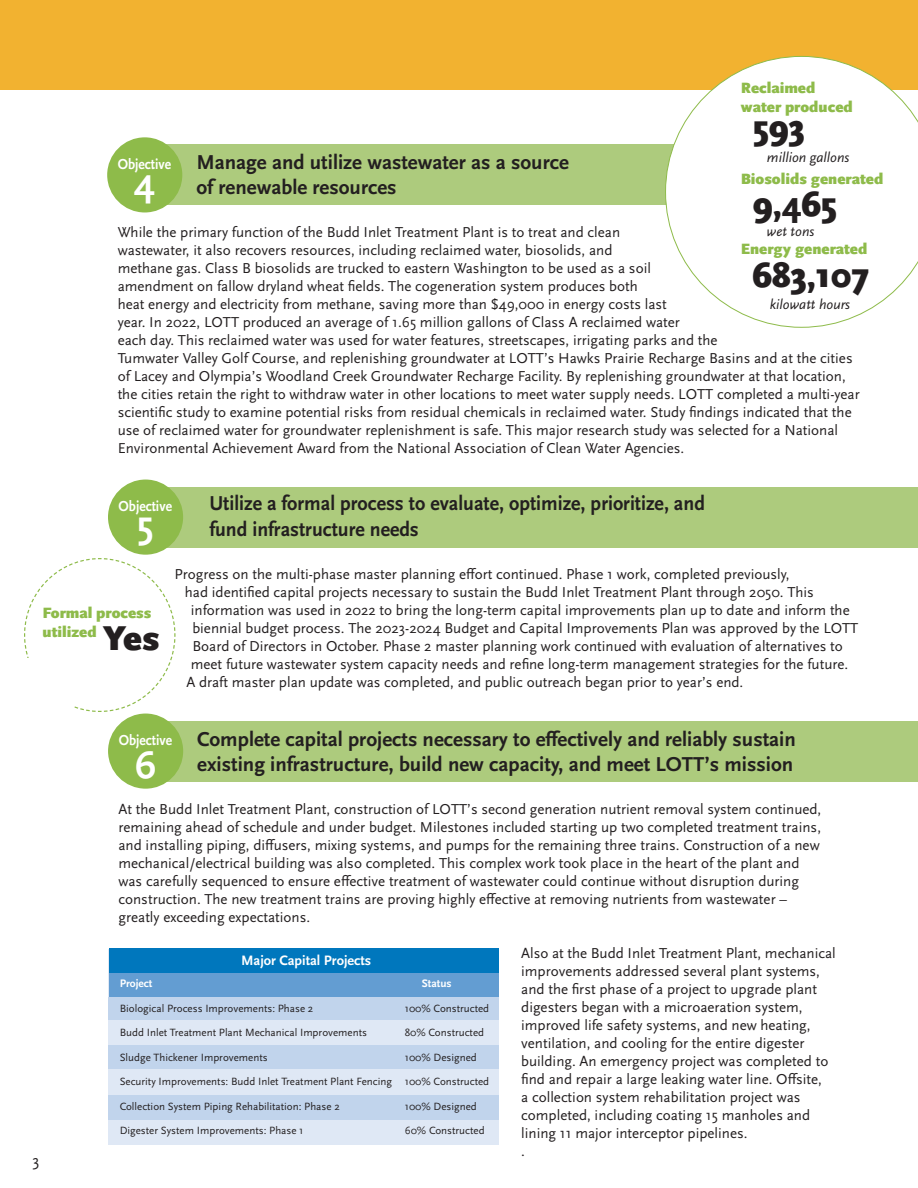
<style>
.page{position:relative;width:918px;height:1188px;background:#fff}
.page>*{position:absolute;margin:0;border:0;box-sizing:border-box;transform-origin:0 0}
.t1{font:700 39.75px "Scala Sans OT";color:#fff}
.t2{font:700 39px "Scala Sans OT";color:#fff}
.t3{font:900 36px "Scala Sans OT";color:#231f20;scale:.92 1}
.t4{font:900 36px "Scala Sans OT";color:#231f20}
.t5{font:700 21px/25.2px "Scala Sans OT";color:#231f20}
.t6{font:700 21px/25.2px "Scala Sans OT";color:#231f20;scale:.95 1}
.t7{font:16.5px "Scala Sans OT";color:#231f20}
.t8{font:900 15.6px/18.8px "Scala Sans OT";color:#8ebb4a}
.t9{font:700 15.15px "Scala Sans OT";color:#fff;scale:.9 1}
.t10{font:15px/18px "Scala Sans OT";color:#231f20}
.t11{font:italic 14.4px "Scala Sans OT";color:#231f20}
.t12{font:700 14.25px "Scala Sans OT";color:#fff}
.t13{font:700 11.4px "Scala Sans OT";color:#fff}
.t14{font:10.95px "Scala Sans OT";color:#231f20}
</style>
<div class="page">
<div style="left:0;top:0;width:918px;height:90px;background:#f2b230"></div>
<div style="left:135px;top:487px;width:783px;height:61px;background:#adcb7d"></div>
<div style="left:108px;top:480px;width:75px;height:75px;background:#8ebb4a;border-radius:50%"></div>
<svg style="left:24px;top:558px;width:152px;height:154px"></svg>
<div style="left:135px;top:721px;width:783px;height:61px;background:#adcb7d"></div>
<div style="left:108px;top:714px;width:75px;height:75px;background:#8ebb4a;border-radius:50%"></div>
<div style="left:14px;top:659px;width:59px;height:52px;background:#fff"></div>
<div style="left:143px;top:144px;width:774px;height:61px;background:#adcb7d"></div>
<div style="left:107px;top:137px;width:75px;height:75px;background:#8ebb4a;border-radius:50%"></div>
<svg style="left:665px;top:56px;width:253px;height:272px"></svg>
<div style="left:108px;top:949px;width:391px;height:195px;background:#dfe8f5"></div>
<div style="left:108px;top:1095px;width:391px;height:25px;background:#c1d4ec"></div>
<div style="left:109px;top:973px;width:390px;height:24px;background:#639dd2"></div>
<div style="left:109px;top:948px;width:390px;height:25px;background:#0077bd"></div>
<div style="left:108px;top:1046px;width:391px;height:23px;background:#c1d4ec"></div>
<div style="left:108px;top:997px;width:391px;height:22px;background:#c1d4ec"></div>
<p class="t8" style="left:741px;top:79px;width:76px">Reclaimed</p>
<p class="t8" style="left:741px;top:97px;width:114px">water produced</p>
<p class="t3" style="left:753px;top:107px;width:58px">593</p>
<p class="t11" style="left:767px;top:150px;width:84px">million gallons</p>
<p class="t5" style="left:196px;top:149px;width:374px">Manage and utilize wastewater as a source</p>
<p class="t5" style="left:196px;top:175px;width:202px">of renewable resources</p>
<p class="t10" style="left:118px;top:223px;width:744px">While the primary function of the Budd Inlet Treatment Plant is to treat and clean<br>wastewater, it also recovers resources, including reclaimed water, biosolids, and<br>methane gas. Class B biosolids are trucked to eastern Washington to be used as a soil<br>amendment on fallow dryland wheat fields. The cogeneration system produces both<br>heat energy and electricity from methane, saving more than $49,000 in energy costs last<br>year. In 2022, LOTT produced an average of 1.65 million gallons of Class A reclaimed water<br>each day. This reclaimed water was used for water features, streetscapes, irrigating parks and the<br>Tumwater Valley Golf Course, and replenishing groundwater at LOTT’s Hawks Prairie Recharge Basins and at the cities of Lacey and Olympia’s Woodland Creek Groundwater Recharge Facility. By replenishing groundwater at that location, the cities retain the right to withdraw water in other locations to meet water supply needs. LOTT completed a multi-year scientific study to examine potential risks from residual chemicals in reclaimed water. Study findings indicated that the use of reclaimed water for groundwater replenishment is safe. This major research study was selected for a National Environmental Achievement Award from the National Association of Clean Water Agencies.</p>
<p class="t9" style="left:118px;top:155px;width:61px">Objective</p>
<p class="t1" style="left:134px;top:160px;width:22px">4</p>
<p class="t8" style="left:741px;top:170px;width:144px">Biosolids generated</p>
<p class="t3" style="left:753px;top:184px;width:93px">9,465</p>
<p class="t11" style="left:767px;top:223px;width:49px">wet tons</p>
<p class="t3" style="left:752px;top:255px;width:129px">683,107</p>
<p class="t8" style="left:741px;top:240px;width:128px">Energy generated</p>
<p class="t11" style="left:770px;top:296px;width:82px">kilowatt hours</p>
<p class="t6" style="left:209px;top:491px;width:523px">Utilize a formal process to evaluate, optimize, prioritize, and fund infrastructure needs</p>
<p class="t10" style="left:174px;top:565px;width:617px">Progress on the multi-phase master planning effort continued. Phase 1 work, completed previously,</p>
<p class="t10" style="left:185px;top:583px;width:631px">had identified capital projects necessary to sustain the Budd Inlet Treatment Plant through 2050. This</p>
<p class="t10" style="left:191px;top:601px;width:660px">information was used in 2022 to bring the long-term capital improvements plan up to date and inform the</p>
<p class="t10" style="left:192px;top:619px;width:667px">biennial budget process. The 2023-2024 Budget and Capital Improvements Plan was approved by the LOTT</p>
<p class="t10" style="left:192px;top:637px;width:652px">Board of Directors in October. Phase 2 master planning work continued with evaluation of alternatives to</p>
<p class="t10" style="left:191px;top:655px;width:659px">meet future wastewater system capacity needs and refine long-term management strategies for the future.</p>
<p class="t10" style="left:186px;top:673px;width:559px">A draft master plan update was completed, and public outreach began prior to year’s end.</p>
<p class="t9" style="left:119px;top:498px;width:61px">Objective</p>
<p class="t1" style="left:137px;top:502px;width:18px">5</p>
<p class="t8" style="left:42px;top:604px;width:110px">Formal process utilized</p>
<p class="t4" style="left:103px;top:618px;width:58px">Yes</p>
<p class="t7" style="left:32px;top:1151px;width:9px">3</p>
<p class="t5" style="left:197px;top:727px;width:600px">Complete capital projects necessary to effectively and reliably sustain existing infrastructure, build new capacity, and meet LOTT’s mission</p>
<p class="t10" style="left:118px;top:801px;width:704px">At the Budd Inlet Treatment Plant, construction of LOTT’s second generation nutrient removal system continued, remaining ahead of schedule and under budget. Milestones included starting up two completed treatment trains, and installing piping, diffusers, mixing systems, and pumps for the remaining three trains. Construction of a new mechanical/electrical building was also completed. This complex work took place in the heart of the plant and was carefully sequenced to ensure effective treatment of wastewater could continue without disruption during construction. The new treatment trains are proving highly effective at removing nutrients from wastewater – greatly exceeding expectations.</p>
<p class="t10" style="left:521px;top:945px;width:316px">Also at the Budd Inlet Treatment Plant, mechanical improvements addressed several plant systems, and the first phase of a project to upgrade plant digesters began with a microaeration system, improved life safety systems, and new heating, ventilation, and cooling for the entire digester building. An emergency project was completed to find and repair a large leaking water line. Offsite,<br>a collection system rehabilitation project was completed, including coating 15 manholes and lining 11 major interceptor pipelines.</p>
<p class="t10" style="left:521px;top:1143px;width:5px">.</p>
<p class="t9" style="left:119px;top:732px;width:61px">Objective</p>
<p class="t2" style="left:135px;top:743px;width:23px">6</p>
<p class="t12" style="left:241px;top:952px;width:132px">Major Capital Projects</p>
<p class="t13" style="left:120px;top:977px;width:34px">Project</p>
<p class="t13" style="left:422px;top:977px;width:31px">Status</p>
<p class="t14" style="left:120px;top:1002px;width:195px">Biological Process Improvements: Phase 2</p>
<p class="t14" style="left:405px;top:1002px;width:86px">100% Constructed</p>
<p class="t14" style="left:120px;top:1027px;width:249px">Budd Inlet Treatment Plant Mechanical Improvements</p>
<p class="t14" style="left:405px;top:1027px;width:81px">80% Constructed</p>
<p class="t14" style="left:120px;top:1051px;width:150px">Sludge Thickener Improvements</p>
<p class="t14" style="left:405px;top:1051px;width:74px">100% Designed</p>
<p class="t14" style="left:120px;top:1076px;width:371px">Security Improvements: Budd Inlet Treatment Plant Fencing 100% Constructed</p>
<p class="t14" style="left:120px;top:1100px;width:222px">Collection System Piping Rehabilitation: Phase 2</p>
<p class="t14" style="left:405px;top:1100px;width:74px">100% Designed</p>
<p class="t14" style="left:120px;top:1125px;width:185px">Digester System Improvements: Phase 1</p>
<p class="t14" style="left:405px;top:1125px;width:81px">60% Constructed</p>
</div>
